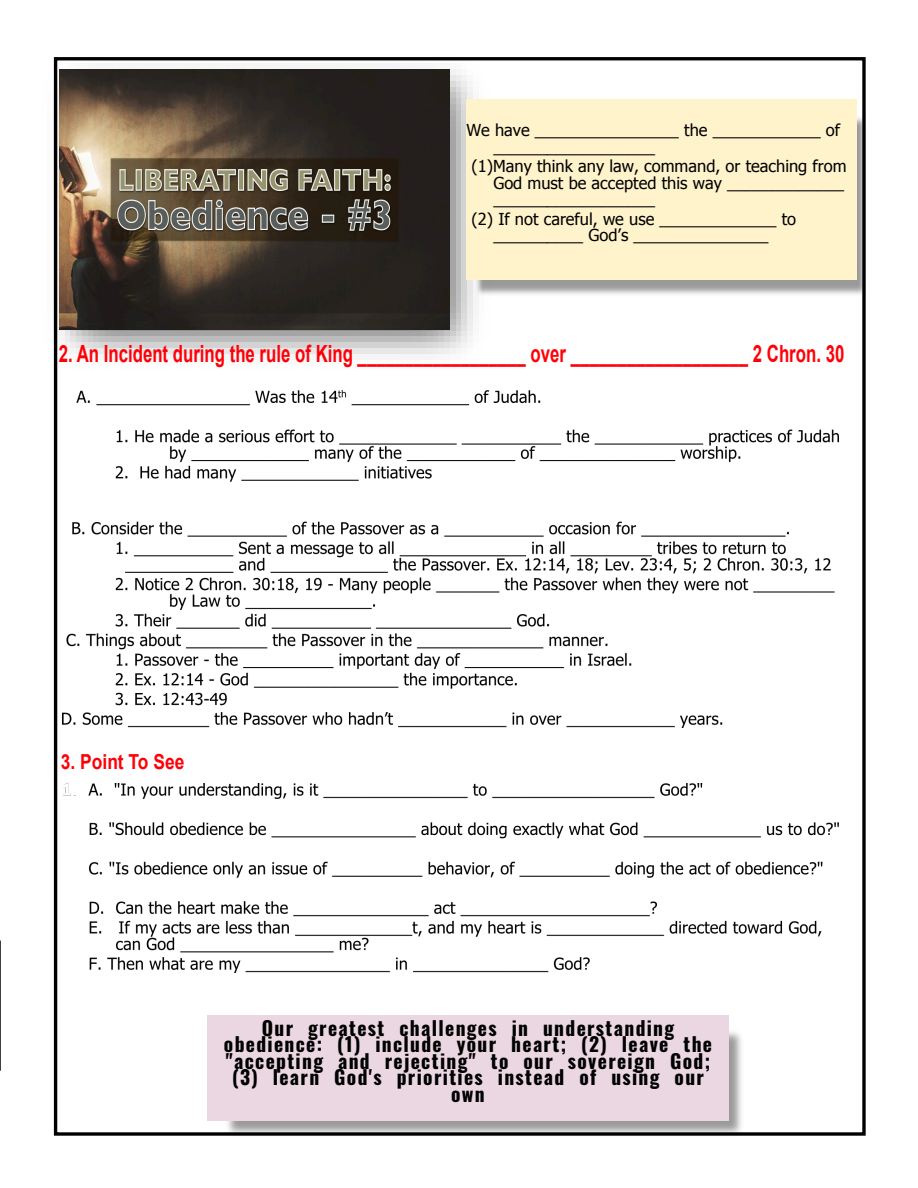
<style>
.page{position:relative;width:918px;height:1188px;background:#fff}
.page>*{position:absolute;margin:0;border:0;box-sizing:border-box;transform-origin:0 0}
.t1{font:700 23.7px "Arial";color:#ff0007;scale:.71 1}
.t2{font:700 20.7px "Arial";color:#ff0007;scale:.84 1}
.t3{font:700 19.5px/16.5px "Oswald";letter-spacing:.07em;color:#000;text-align:center}
.t4{font:16.5px/16.5px "Tahoma";color:#000}
</style>
<div class="page">
<img style="left:227px;top:1032px;width:515px;height:100px">
<img style="left:63px;top:391px;width:775px;height:337px">
<img style="left:63px;top:783px;width:775px;height:189px">
<img style="left:53px;top:57px;width:442px;height:319px">
<img style="left:473px;top:113px;width:393px;height:187px">
<div style="left:466px;top:99px;width:390px;height:181px;background:#fff3cc"></div>
<svg style="left:0;top:941px;width:1px;height:130px"></svg>
<div style="left:207px;top:1016px;width:522px;height:105px;background:#ebd7e1"></div>
<img style="left:59px;top:70px;width:390px;height:260px">
<p class="t4" style="left:493px;top:123px;width:348px;text-indent:-27px">We have ________________ the ____________ of __________________</p>
<p class="t4" style="left:493px;top:159px;width:355px;text-indent:-22px">(1)Many think any law, command, or teaching from<br>God must be accepted this way _____________ __________________</p>
<p class="t4" style="left:472px;top:212px;width:326px;text-align:center">(2) If not careful, we use _____________ to __________ God’s _______________</p>
<h1 class="t1" style="left:59px;top:344px;width:1108px">2. An Incident during the rule of King __________________ over ___________________ 2 Chron. 30</h1>
<p class="t2" style="left:61px;top:754px;width:149px">3. Point To See</p>
<p class="t3" style="left:224px;top:1019px;width:490px">Our greatest challenges in understanding obedience: (1) include your heart; (2) leave the "accepting and rejecting" to our sovereign God; (3) learn God's priorities instead of using our own</p>
</div>
